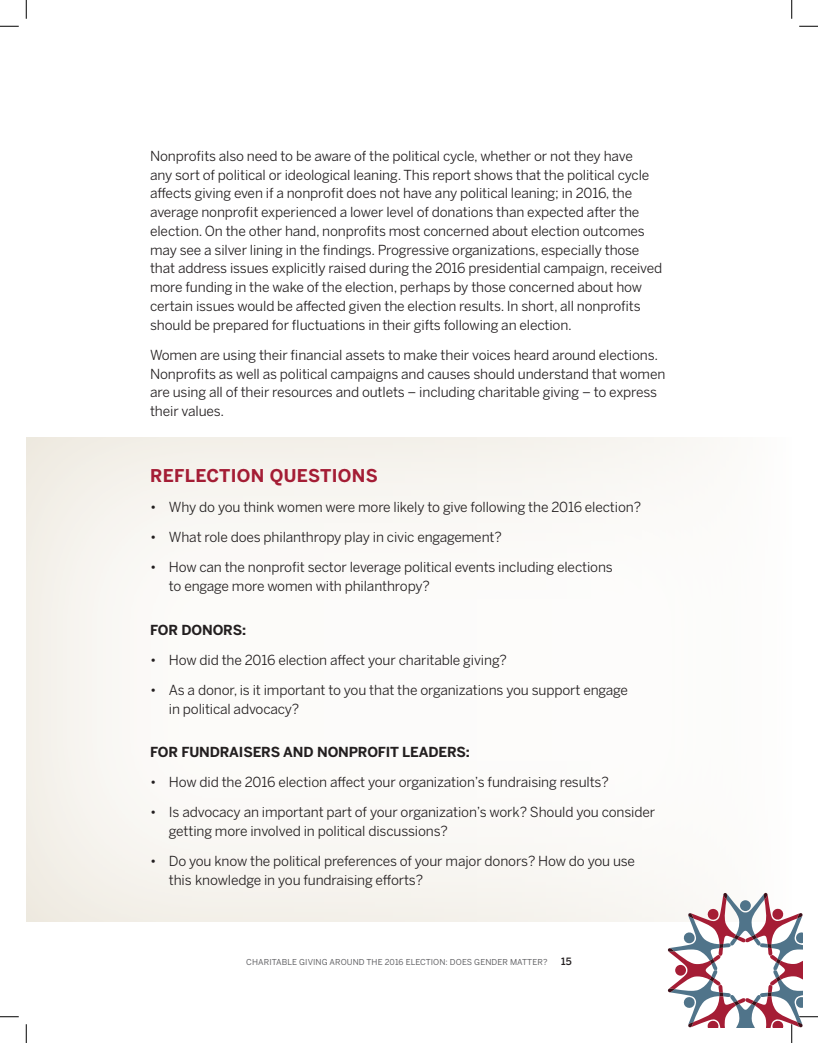
<style>
.page{position:relative;width:818px;height:1043px;background:#fff}
.page>*{position:absolute;margin:0;border:0;box-sizing:border-box;transform-origin:0 0}
.t1{font:700 17.5px "Benton Sans";letter-spacing:.02em;color:#a41d35}
.t2{font:13.75px/18.8px "Benton Sans";letter-spacing:-.01em;color:#231f20}
.t3{font:700 13.75px "Benton Sans";letter-spacing:-.01em;color:#231f20}
.t4{font:500 10px "Benton Sans";color:#231f20}
.t5{font:8.12px "Benton Sans";letter-spacing:.01em;color:#636366}
</style>
<div class="page">
<div style="left:25px;top:436px;width:767px;height:486px;background:#ac9765;opacity:.43"></div>
<svg style="left:0;top:25px;width:19px;height:2px"></svg>
<svg style="left:799px;top:25px;width:19px;height:2px"></svg>
<svg style="left:0;top:1016px;width:19px;height:1px"></svg>
<svg style="left:25px;top:0;width:2px;height:19px"></svg>
<svg style="left:25px;top:1024px;width:2px;height:18px"></svg>
<svg style="left:791px;top:0;width:1px;height:19px"></svg>
<svg style="left:667px;top:892px;width:151px;height:150px"></svg>
<p class="t2" style="left:150px;top:146px;width:513px">Nonprofits also need to be aware of the political cycle, whether or not they have<br>any sort of political or ideological leaning. This report shows that the political cycle affects giving even if a nonprofit does not have any political leaning; in 2016, the average nonprofit experienced a lower level of donations than expected after the election. On the other hand, nonprofits most concerned about election outcomes may see a silver lining in the findings. Progressive organizations, especially those that address issues explicitly raised during the 2016 presidential campaign, received more funding in the wake of the election, perhaps by those concerned about how certain issues would be affected given the election results. In short, all nonprofits should be prepared for fluctuations in their gifts following an election.</p>
<p class="t2" style="left:150px;top:345px;width:516px">Women are using their financial assets to make their voices heard around elections.<br>Nonprofits as well as political campaigns and causes should understand that women are using all of their resources and outlets – including charitable giving – to express their values.</p>
<p class="t1" style="left:150px;top:465px;width:229px">REFLECTION QUESTIONS</p>
<p class="t2" style="left:150px;top:498px;width:492px">• Why do you think women were more likely to give following the 2016 election?</p>
<p class="t2" style="left:150px;top:528px;width:353px">• What role does philanthropy play in civic engagement?</p>
<p class="t2" style="left:169px;top:558px;width:445px;text-indent:-19px">• How can the nonprofit sector leverage political events including elections to engage more women with philanthropy?</p>
<p class="t3" style="left:150px;top:621px;width:97px">FOR DONORS:</p>
<p class="t2" style="left:150px;top:650px;width:358px">• How did the 2016 election affect your charitable giving?</p>
<p class="t2" style="left:169px;top:680px;width:460px;text-indent:-19px">• As a donor, is it important to you that the organizations you support engage in political advocacy?</p>
<p class="t3" style="left:150px;top:743px;width:321px">FOR FUNDRAISERS AND NONPROFIT LEADERS:</p>
<p class="t2" style="left:150px;top:773px;width:460px">• How did the 2016 election affect your organization’s fundraising results?</p>
<p class="t2" style="left:169px;top:803px;width:488px;text-indent:-19px">• Is advocacy an important part of your organization’s work? Should you consider getting more involved in political discussions?</p>
<p class="t2" style="left:169px;top:852px;width:467px;text-indent:-19px">• Do you know the political preferences of your major donors? How do you use this knowledge in you fundraising efforts?</p>
<p class="t5" style="left:246px;top:956px;width:303px">CHARITABLE GIVING AROUND THE 2016 ELECTION: DOES GENDER MATTER?</p>
<p class="t4" style="left:561px;top:954px;width:12px">15</p>
</div>
